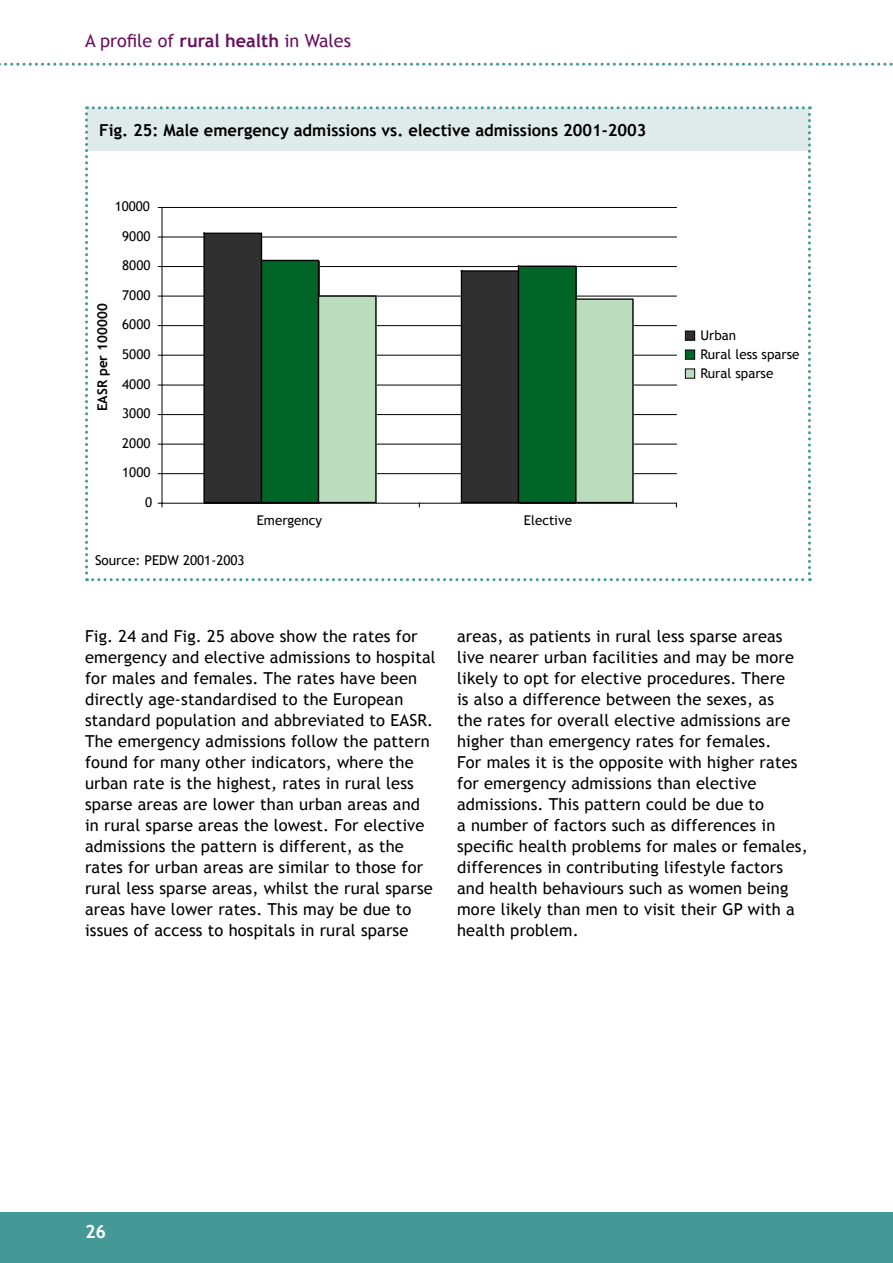
<style>
.page{position:relative;width:893px;height:1263px;background:#fff}
.page>*{position:absolute;margin:0;border:0;box-sizing:border-box;transform-origin:0 0}
.t1{font:18px "Trebuchet MS";color:#691260}
.t2{font:700 18px "Trebuchet MS";color:#fff}
.t3{font:16.5px/21px "Trebuchet MS";letter-spacing:.01em;color:#000}
.t4{font:700 16.5px "Trebuchet MS";color:#000}
.t5{font:13.5px "Trebuchet MS";color:#000}
.t6{font:13.35px/18.9px "Trebuchet MS";color:#010201}
.t7{font:700 13.35px "Trebuchet MS";color:#010201}
.s1{font-weight:700}
</style>
<div class="page">
<div style="left:0;top:1212px;width:893px;height:51px;background:#449997"></div>
<svg style="left:0;top:63px;width:893px;height:3px"></svg>
<svg style="left:85px;top:106px;width:726px;height:475px"></svg>
<p class="t1" style="left:85px;top:30px;width:267px">A profile of <span class="s1">rural health</span> in Wales</p>
<p class="t4" style="left:99px;top:120px;width:549px">Fig. 25: Male emergency admissions vs. elective admissions 2001-2003</p>
<p class="t6" style="left:115px;top:197px;width:37px">10000</p>
<p class="t6" style="left:122px;top:227px;width:30px">9000</p>
<p class="t6" style="left:122px;top:256px;width:30px">8000</p>
<p class="t7" style="left:94px;top:411px;width:109px;rotate:-90deg">EASR per 100000</p>
<p class="t6" style="left:122px;top:286px;width:30px">7000</p>
<p class="t6" style="left:122px;top:315px;width:30px">6000</p>
<p class="t6" style="left:122px;top:345px;width:30px">5000</p>
<p class="t6" style="left:122px;top:375px;width:30px">4000</p>
<p class="t6" style="left:122px;top:404px;width:30px">3000</p>
<p class="t6" style="left:122px;top:434px;width:30px">2000</p>
<p class="t6" style="left:122px;top:463px;width:30px">1000</p>
<p class="t6" style="left:145px;top:493px;width:9px">0</p>
<p class="t5" style="left:95px;top:553px;width:151px">Source: PEDW 2001-2003</p>
<p class="t6" style="left:257px;top:511px;width:67px">Emergency</p>
<p class="t6" style="left:524px;top:511px;width:50px">Elective</p>
<p class="t6" style="left:700px;top:326px;width:100px">Urban<br>Rural less sparse<br>Rural sparse</p>
<p class="t3" style="left:85px;top:625px;width:352px">Fig. 24 and Fig. 25 above show the rates for emergency and elective admissions to hospital for males and females. The rates have been directly age-standardised to the European standard population and abbreviated to EASR.<br>The emergency admissions follow the pattern found for many other indicators, where the urban rate is the highest, rates in rural less sparse areas are lower than urban areas and in rural sparse areas the lowest. For elective admissions the pattern is different, as the rates for urban areas are similar to those for rural less sparse areas, whilst the rural sparse areas have lower rates. This may be due to issues of access to hospitals in rural sparse</p>
<p class="t3" style="left:457px;top:625px;width:352px">areas, as patients in rural less sparse areas live nearer urban facilities and may be more likely to opt for elective procedures. There<br>is also a difference between the sexes, as<br>the rates for overall elective admissions are higher than emergency rates for females.<br>For males it is the opposite with higher rates for emergency admissions than elective admissions. This pattern could be due to<br>a number of factors such as differences in specific health problems for males or females, differences in contributing lifestyle factors and health behaviours such as women being more likely than men to visit their GP with a health problem.</p>
<p class="t2" style="left:85px;top:1220px;width:23px">26</p>
</div>
